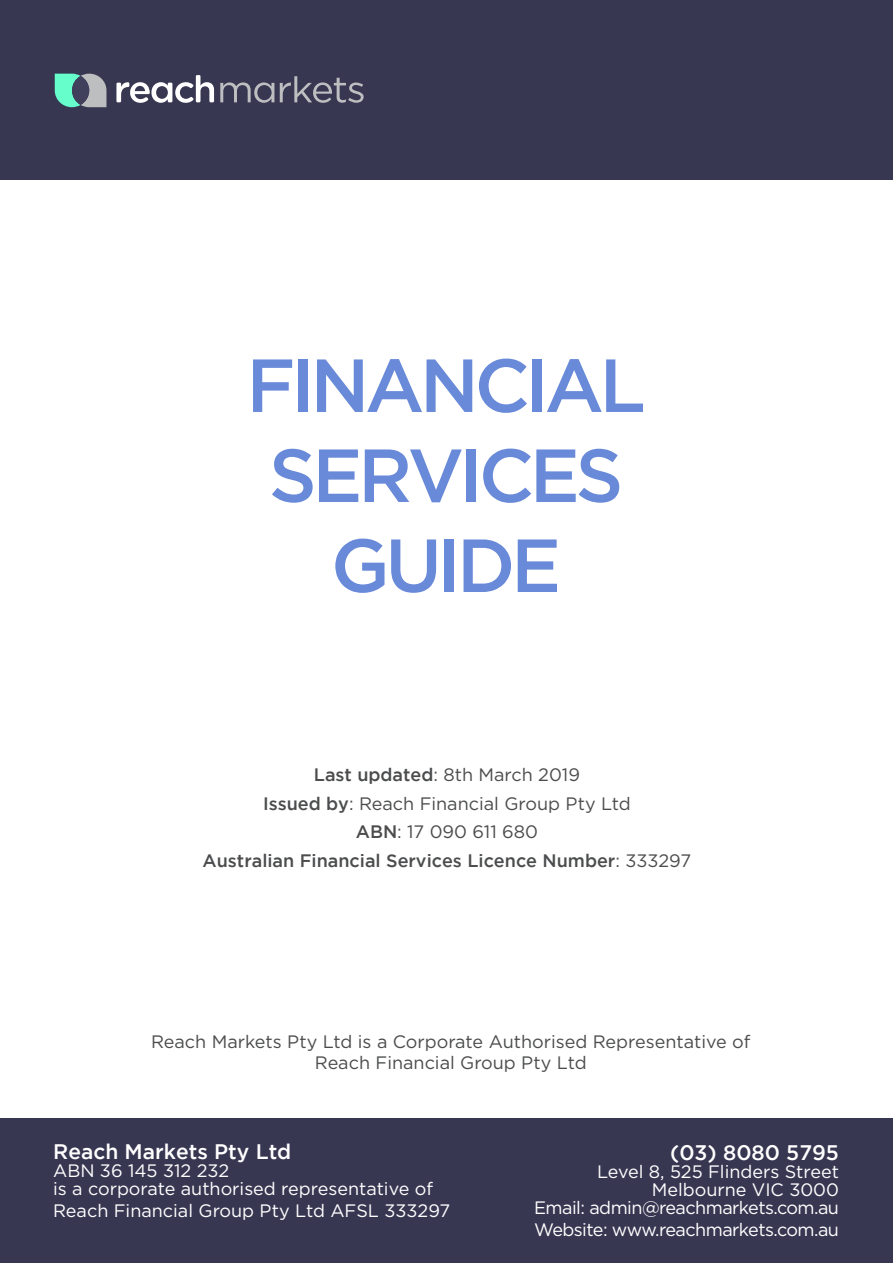
<style>
.page{position:relative;width:893px;height:1263px;background:#fff}
.page>*{position:absolute;margin:0;border:0;box-sizing:border-box;transform-origin:0 0}
.t1{font:500 75px/90px "Gotham";letter-spacing:-.06em;color:#698ad9;text-align:center}
.t2{font:500 21px "Gotham";color:#fff}
.t3{font:18px/21.6px "Gotham";color:#4b4c4d;text-align:center}
.t4{font:18px "Gotham";color:#fff}
.t5{font:18px/18px "Gotham";letter-spacing:-.03em;color:#fff;text-align:right}
.t6{font:500 18px "Gotham";color:#4b4c4d}
.s1{font-weight:500}
.s2{font-weight:400}
</style>
<div class="page">
<div style="left:0;top:0;width:893px;height:180px;background:#383752"></div>
<div style="left:0;top:1118px;width:893px;height:145px;background:#383752"></div>
<svg style="left:116px;top:75px;width:98px;height:28px"></svg>
<svg style="left:220px;top:82px;width:54px;height:21px"></svg>
<svg style="left:280px;top:76px;width:84px;height:27px"></svg>
<svg style="left:55px;top:74px;width:51px;height:33px"></svg>
<div style="left:72px;top:76px;width:17px;height:29px;background:#40405c;border-radius:50%"></div>
<p class="t1" style="left:246px;top:339px;width:401px">FINANCIAL<br>SERVICES<br>GUIDE</p>
<p class="t3" style="left:314px;top:764px;width:268px"><span class="s1">Last updated</span>: 8th March 2019</p>
<p class="t3" style="left:263px;top:792px;width:369px"><span class="s1">Issued by</span>: Reach Financial Group Pty Ltd</p>
<p class="t3" style="left:356px;top:821px;width:184px"><span class="s1">ABN</span>: 17 090 611 680</p>
<p class="t6" style="left:203px;top:850px;width:490px">Australian Financial Services Licence Number<span class="s2">: 333297</span></p>
<p class="t3" style="left:151px;top:1030px;width:601px">Reach Markets Pty Ltd is a Corporate Authorised Representative of<br>Reach Financial Group Pty Ltd</p>
<p class="t2" style="left:53px;top:1140px;width:240px">Reach Markets Pty Ltd</p>
<p class="t4" style="left:53px;top:1159px;width:178px">ABN 36 145 312 232</p>
<p class="t4" style="left:53px;top:1177px;width:381px">is a corporate authorised representative of</p>
<p class="t4" style="left:53px;top:1199px;width:399px">Reach Financial Group Pty Ltd AFSL 333297</p>
<p class="t2" style="left:670px;top:1140px;width:170px">(03) 8080 5795</p>
<p class="t4" style="left:597px;top:1160px;width:243px">Level 8, 525 Flinders Street</p>
<p class="t5" style="left:534px;top:1180px;width:306px">Melbourne VIC 3000<br>Email: admin@reachmarkets.com.au</p>
<p class="t5" style="left:534px;top:1220px;width:306px">Website: www.reachmarkets.com.au</p>
</div>
